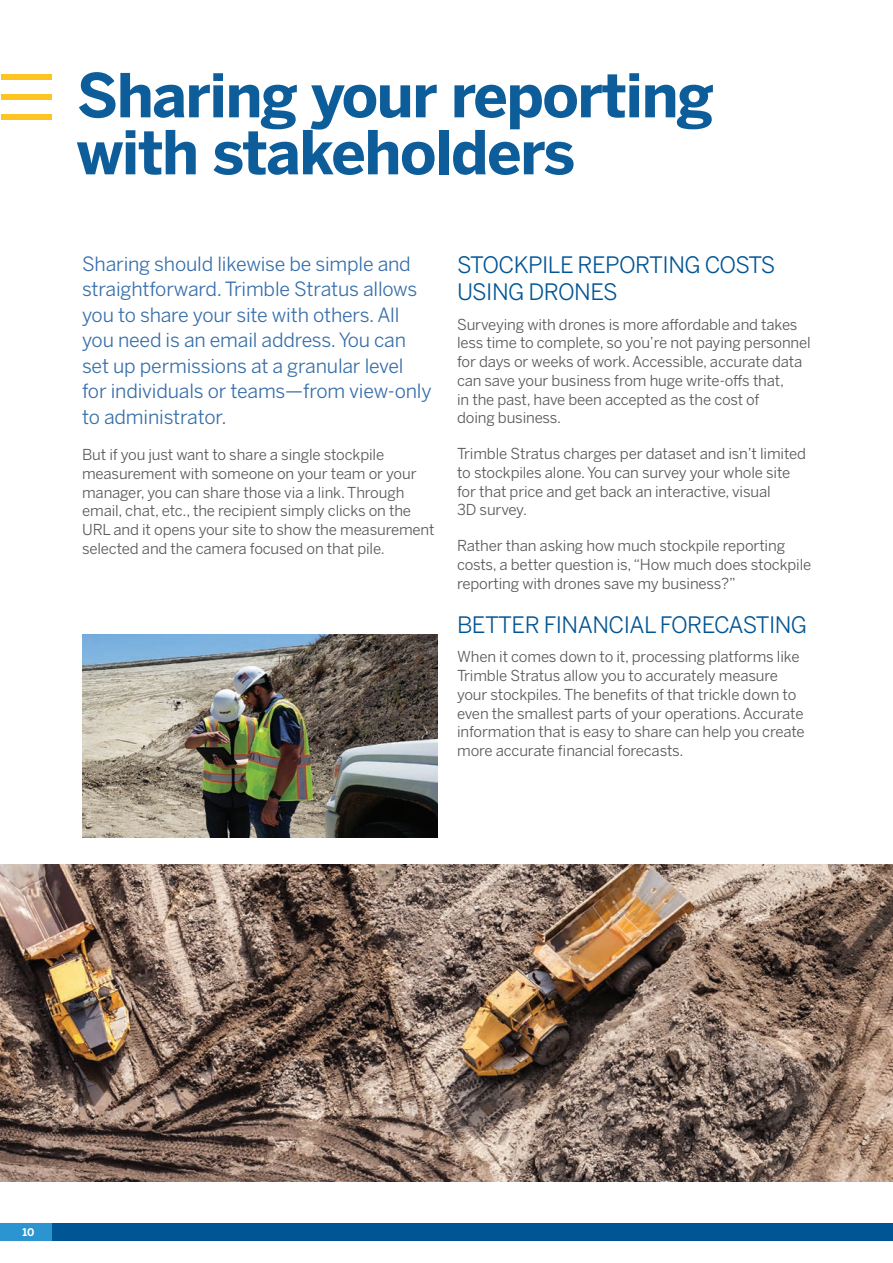
<style>
.page{position:relative;width:893px;height:1263px;background:#fff}
.page>*{position:absolute;margin:0;border:0;box-sizing:border-box;transform-origin:0 0}
.t1{font:700 60px/57px "Benton Sans";letter-spacing:-.025em;color:#005595}
.t2{font:22.5px/27px "Benton Sans";letter-spacing:-.025em;color:#005595}
.t3{font:19.5px/25.5px "Benton Sans";letter-spacing:-.01em;color:#386fa9}
.t4{font:15px/18.8px "Benton Sans";letter-spacing:-.01em;color:#57585a}
.t5{font:700 10.5px "Benton Sans";color:#fff}
</style>
<div class="page">
<img style="left:0;top:864px;width:893px;height:318px">
<div style="left:1px;top:74px;width:51px;height:6px;background:#fec422"></div>
<div style="left:1px;top:94px;width:51px;height:6px;background:#fec422"></div>
<div style="left:1px;top:114px;width:51px;height:6px;background:#fec422"></div>
<img style="left:83px;top:635px;width:355px;height:203px">
<div style="left:0;top:1223px;width:709px;height:18px;background:#2b94d1"></div>
<div style="left:53px;top:1223px;width:840px;height:18px;background:#005595"></div>
<h1 class="t1" style="left:77px;top:68px;width:639px">Sharing your reporting with stakeholders</h1>
<p class="t3" style="left:82px;top:251px;width:351px">Sharing should likewise be simple and straightforward. Trimble Stratus allows you to share your site with others. All you need is an email address. You can set up permissions at a granular level for individuals or teams—from view-only to administrator.</p>
<p class="t4" style="left:82px;top:445px;width:354px">But if you just want to share a single stockpile measurement with someone on your team or your manager, you can share those via a link. Through email, chat, etc., the recipient simply clicks on the URL and it opens your site to show the measurement selected and the camera focused on that pile.</p>
<h2 class="t2" style="left:457px;top:251px;width:320px">STOCKPILE REPORTING COSTS<br>USING DRONES</h2>
<p class="t4" style="left:457px;top:315px;width:355px">Surveying with drones is more affordable and takes less time to complete, so you’re not paying personnel for days or weeks of work. Accessible, accurate data can save your business from huge write-offs that,<br>in the past, have been accepted as the cost of<br>doing business.</p>
<p class="t4" style="left:457px;top:444px;width:351px">Trimble Stratus charges per dataset and isn’t limited to stockpiles alone. You can survey your whole site for that price and get back an interactive, visual<br>3D survey.</p>
<p class="t4" style="left:457px;top:536px;width:356px">Rather than asking how much stockpile reporting costs, a better question is, “How much does stockpile reporting with drones save my business?”</p>
<h2 class="t2" style="left:457px;top:611px;width:352px">BETTER FINANCIAL FORECASTING</h2>
<p class="t4" style="left:457px;top:648px;width:349px">When it comes down to it, processing platforms like Trimble Stratus allow you to accurately measure your stockpiles. The benefits of that trickle down to even the smallest parts of your operations. Accurate information that is easy to share can help you create more accurate financial forecasts.</p>
<p class="t5" style="left:22px;top:1225px;width:14px">10</p>
</div>
